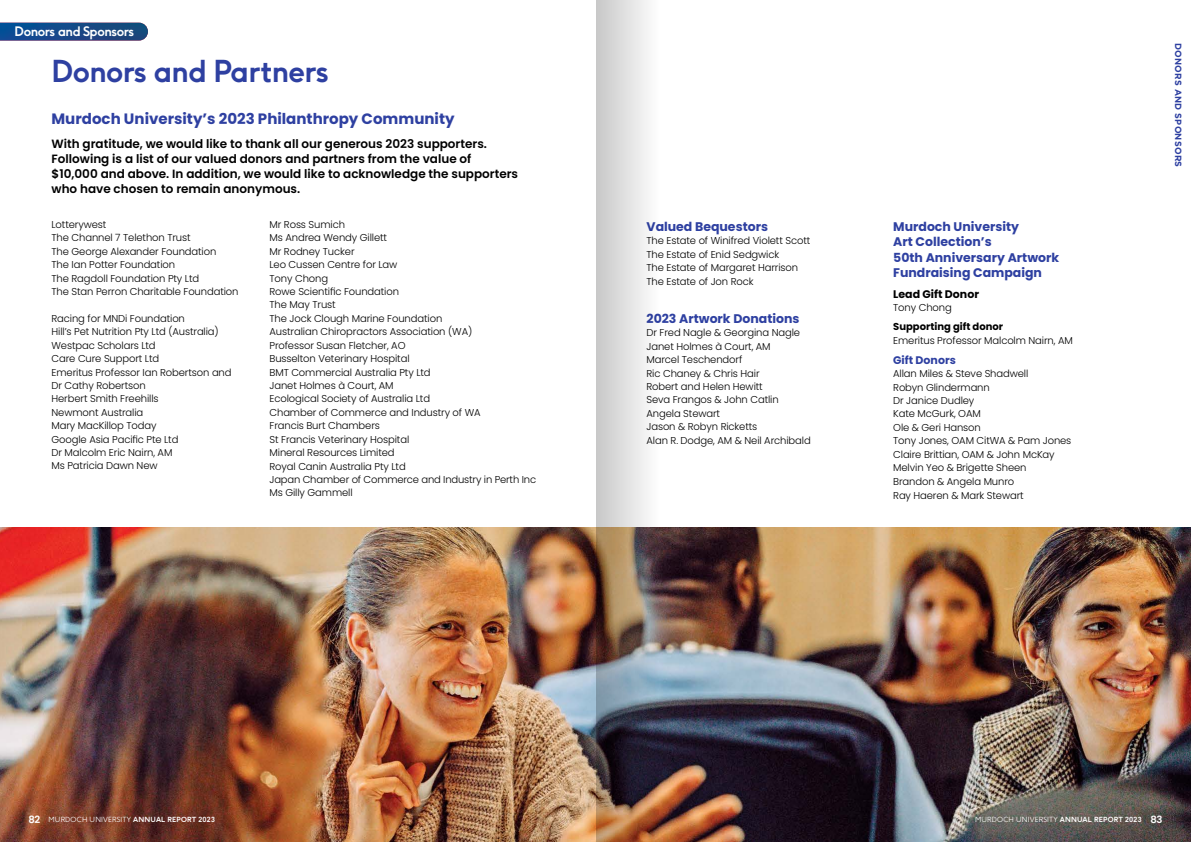
<style>
.page{position:relative;width:1191px;height:842px;background:#fff}
.page>*{position:absolute;margin:0;border:0;box-sizing:border-box;transform-origin:0 0}
.t1{font:700 30px "F37 Ginger";letter-spacing:-.025em;color:#2e40a1}
.t2{font:700 15px "Poppins";color:#2e40a1}
.t3{font:700 13px "F37 Ginger";letter-spacing:-.035em;color:#fff}
.t4{font:700 12.5px/15px "Poppins";color:#2e40a1}
.t5{font:600 12px/15px "Poppins";color:#000}
.t6{font:700 11px "Poppins";color:#000}
.t7{font:700 11px "Poppins";color:#2e40a1}
.t8{font:300 10px/13.4px "Poppins";letter-spacing:-.01em;color:#000}
.t9{font:700 10px "Poppins";color:#000}
.t10{font:600 10px "Poppins";color:#fff}
.t11{font:700 9px "Gotham";letter-spacing:.025em;color:#2e40a1}
.t12{font:300 7px "F37 Ginger";letter-spacing:.025em;color:#fff}
.s1{font-family:"Poppins";font-weight:600;font-size:10px}
.s2{font-weight:700}
</style>
<div class="page">
<img style="left:0;top:527px;width:1191px;height:315px">
<img style="left:0;top:23px;width:148px;height:18px">
<img style="left:596px;top:0;width:101px;height:842px">
<h3 class="t3" style="left:15px;top:23px;width:121px">Donors and Sponsors</h3>
<h1 class="t1" style="left:52px;top:52px;width:279px">Donors and Partners</h1>
<h2 class="t2" style="left:52px;top:110px;width:404px">Murdoch University’s 2023 Philanthropy Community</h2>
<p class="t5" style="left:52px;top:136px;width:468px">With gratitude, we would like to thank all our generous 2023 supporters.<br>Following is a list of our valued donors and partners from the value of $10,000 and above. In addition, we would like to acknowledge the supporters who have chosen to remain anonymous.</p>
<p class="t8" style="left:52px;top:218px;width:188px">Lotterywest<br>The Channel 7 Telethon Trust<br>The George Alexander Foundation<br>The Ian Potter Foundation<br>The Ragdoll Foundation Pty Ltd<br>The Stan Perron Charitable Foundation</p>
<p class="t8" style="left:52px;top:312px;width:182px">Racing for MNDi Foundation<br>Hill’s Pet Nutrition Pty Ltd (Australia)<br>Westpac Scholars Ltd<br>Care Cure Support Ltd<br>Emeritus Professor Ian Robertson and<br>Dr Cathy Robertson<br>Herbert Smith Freehills<br>Newmont Australia<br>Mary MacKillop Today<br>Google Asia Pacific Pte Ltd<br>Dr Malcolm Eric Nairn, AM<br>Ms Patricia Dawn New</p>
<p class="t8" style="left:269px;top:218px;width:268px">Mr Ross Sumich<br>Ms Andrea Wendy Gillett<br>Mr Rodney Tucker<br>Leo Cussen Centre for Law<br>Tony Chong<br>Rowe Scientific Foundation<br>The May Trust<br>The Jock Clough Marine Foundation<br>Australian Chiropractors Association (WA)<br>Professor Susan Fletcher, AO<br>Busselton Veterinary Hospital<br>BMT Commercial Australia Pty Ltd<br>Janet Holmes à Court, AM<br>Ecological Society of Australia Ltd<br>Chamber of Commerce and Industry of WA<br>Francis Burt Chambers<br>St Francis Veterinary Hospital<br>Mineral Resources Limited<br>Royal Canin Australia Pty Ltd<br>Japan Chamber of Commerce and Industry in Perth Inc<br>Ms Gilly Gammell</p>
<p class="t4" style="left:646px;top:219px;width:123px">Valued Bequestors</p>
<p class="t8" style="left:646px;top:234px;width:165px">The Estate of Winifred Violett Scott<br>The Estate of Enid Sedgwick<br>The Estate of Margaret Harrison<br>The Estate of Jon Rock</p>
<p class="t4" style="left:646px;top:311px;width:154px">2023 Artwork Donations</p>
<p class="t8" style="left:646px;top:326px;width:166px">Dr Fred Nagle &amp; Georgina Nagle<br>Janet Holmes à Court, AM<br>Marcel Teschendorf<br>Ric Chaney &amp; Chris Hair<br>Robert and Helen Hewitt<br>Seva Frangos &amp; John Catlin<br>Angela Stewart<br>Jason &amp; Robyn Ricketts<br>Alan R. Dodge, AM &amp; Neil Archibald</p>
<p class="t4" style="left:893px;top:219px;width:127px">Murdoch University<br>Art Collection’s</p>
<p class="t4" style="left:893px;top:250px;width:167px">50th Anniversary Artwork<br>Fundraising Campaign</p>
<p class="t6" style="left:893px;top:287px;width:87px">Lead Gift Donor</p>
<p class="t8" style="left:893px;top:301px;width:60px">Tony Chong</p>
<p class="t9" style="left:893px;top:321px;width:111px">Supporting gift donor</p>
<p class="t8" style="left:893px;top:333px;width:181px">Emeritus Professor Malcolm Nairn, AM</p>
<p class="t7" style="left:893px;top:354px;width:64px">Gift Donors</p>
<p class="t8" style="left:893px;top:367px;width:180px">Allan Miles &amp; Steve Shadwell<br>Robyn Glindermann<br>Dr Janice Dudley<br>Kate McGurk, OAM<br>Ole &amp; Geri Hanson<br>Tony Jones, OAM CitWA &amp; Pam Jones<br>Claire Brittian, OAM &amp; John McKay<br>Melvin Yeo &amp; Brigette Sheen<br>Brandon &amp; Angela Munro</p>
<p class="t8" style="left:893px;top:489px;width:132px">Ray Haeren &amp; Mark Stewart</p>
<p class="t11" style="left:1184px;top:43px;width:126px;rotate:90deg">DONORS AND SPONSORS</p>
<p class="t12" style="left:28px;top:815px;width:188px"><span class="s1">82</span> MURDOCH UNIVERSITY <span class="s2">ANNUAL REPORT 2023</span></p>
<p class="t10" style="left:1150px;top:814px;width:14px">83</p>
<p class="t12" style="left:975px;top:815px;width:168px">MURDOCH UNIVERSITY <span class="s2">ANNUAL REPORT 2023</span></p>
</div>
